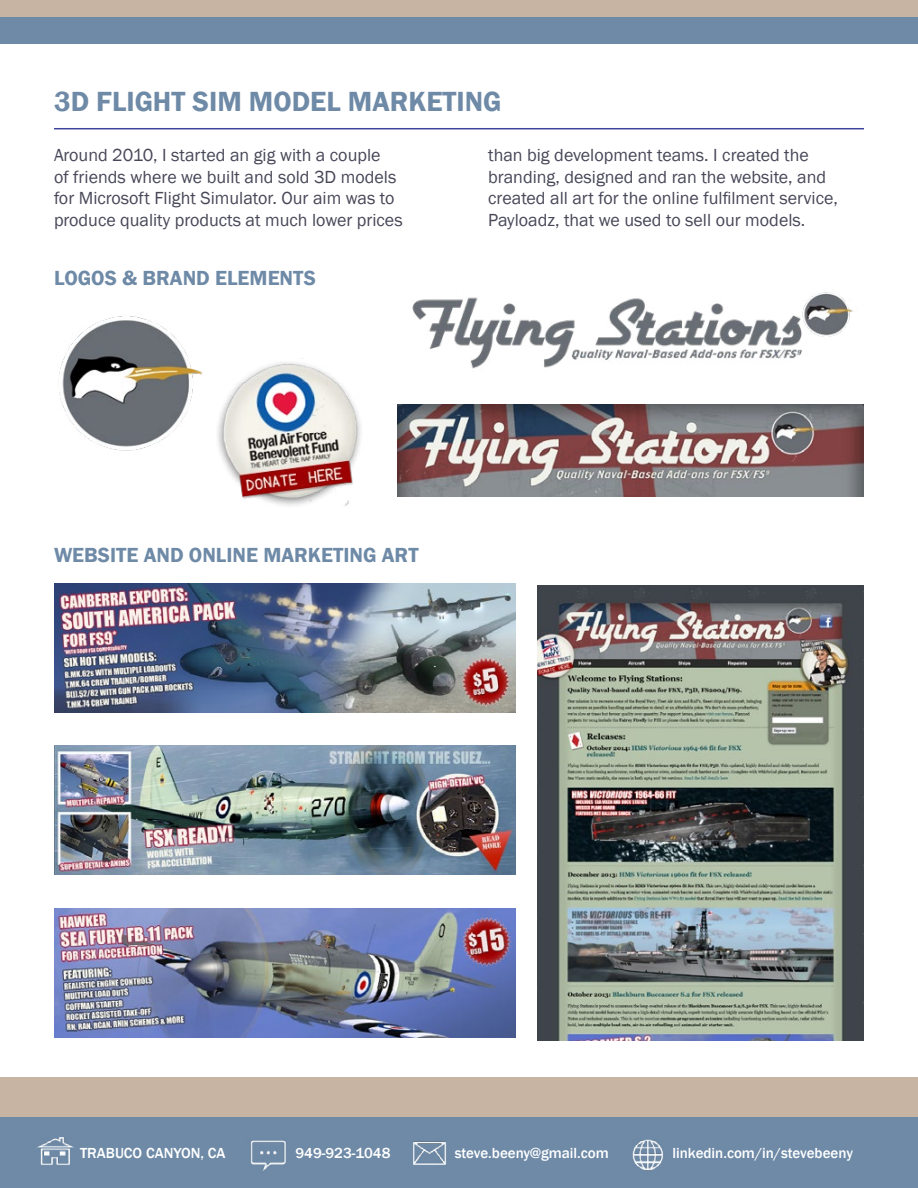
<style>
.page{position:relative;width:918px;height:1188px;background:#fff}
.page>*{position:absolute;margin:0;border:0;box-sizing:border-box;transform-origin:0 0}
.t1{font:600 28.5px "Franklin Gothic";color:#6e8aa7}
.t2{font:600 21px "Franklin Gothic";color:#6e8aa7}
.t3{font:18px/21.6px "Franklin Gothic";color:#474758}
.t4{font:500 15px "Franklin Gothic";color:#fff}
</style>
<div class="page">
<div style="left:0;top:1096px;width:918px;height:92px;background:#6e8aa7"></div>
<div style="left:0;top:1078px;width:918px;height:39px;background:#c8b4a3"></div>
<hr style="left:54px;top:128px;width:810px;height:1px;background:#3f439b">
<img style="left:59px;top:316px;width:143px;height:135px">
<img style="left:54px;top:909px;width:461px;height:129px">
<img style="left:412px;top:292px;width:441px;height:77px">
<img style="left:537px;top:585px;width:327px;height:456px">
<img style="left:397px;top:405px;width:467px;height:92px">
<img style="left:54px;top:745px;width:461px;height:129px">
<img style="left:217px;top:362px;width:144px;height:144px">
<img style="left:54px;top:583px;width:461px;height:129px">
<div style="left:0;top:5px;width:918px;height:39px;background:#6e8aa7"></div>
<div style="left:0;top:0;width:918px;height:17px;background:#c8b4a3"></div>
<img style="left:413px;top:1141px;width:34px;height:24px">
<img style="left:250px;top:1140px;width:36px;height:31px">
<img style="left:36px;top:1137px;width:38px;height:28px">
<img style="left:632px;top:1139px;width:31px;height:32px">
<h1 class="t1" style="left:54px;top:84px;width:449px">3D FLIGHT SIM MODEL MARKETING</h1>
<p class="t3" style="left:54px;top:145px;width:350px">Around 2010, I started an gig with a couple<br>of friends where we built and sold 3D models for Microsoft Flight Simulator. Our aim was to produce quality products at much lower prices</p>
<p class="t2" style="left:54px;top:265px;width:263px">LOGOS &amp; BRAND ELEMENTS</p>
<p class="t3" style="left:488px;top:145px;width:351px">than big development teams. I created the branding, designed and ran the website, and created all art for the online fulfilment service, Payloadz, that we used to sell our models.</p>
<p class="t2" style="left:54px;top:542px;width:366px">WEBSITE AND ONLINE MARKETING ART</p>
<p class="t4" style="left:80px;top:1144px;width:147px">TRABUCO CANYON, CA</p>
<p class="t4" style="left:295px;top:1144px;width:97px">949-923-1048</p>
<p class="t4" style="left:455px;top:1144px;width:156px">steve.beeny@gmail.com</p>
<p class="t4" style="left:672px;top:1144px;width:182px">linkedin.com/in/stevebeeny</p>
</div>
